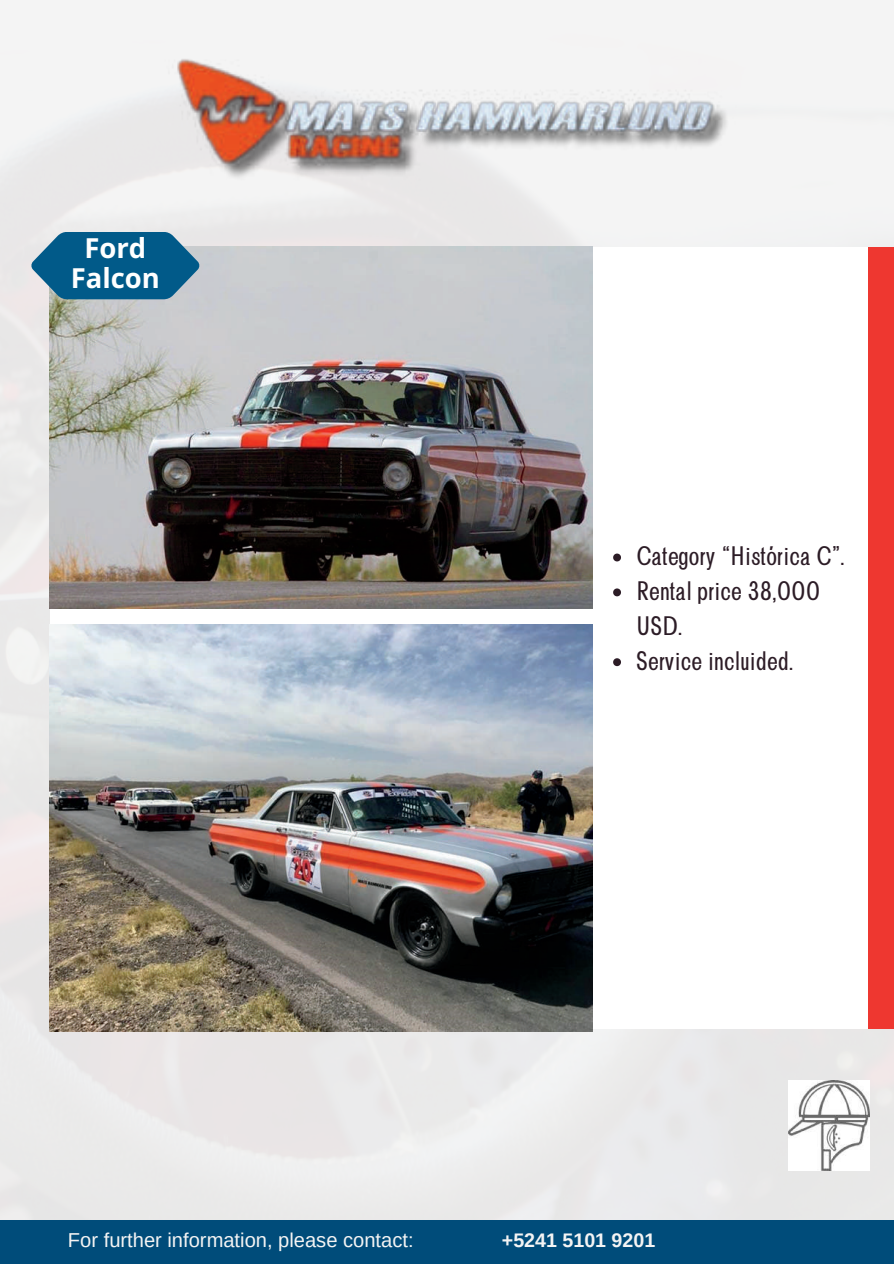
<style>
.page{position:relative;width:894px;height:1264px;background:#fff}
.page>*{position:absolute;margin:0;border:0;box-sizing:border-box;transform-origin:0 0}
.t1{font:700 27.45px/30.3px "Open Sans";color:#fff;text-align:center}
.t2{font:25.5px/34.8px "Brendon";color:#2c1c26}
.t3{font:20.1px "Arimo";color:#f4f4f4}
.t4{font:700 19.65px "Arimo";color:#f4f4f4}
</style>
<div class="page">
<img style="left:0;top:0;width:893px;height:1220px">
<div style="left:0;top:1220px;width:893px;height:43px;background:#004c7a"></div>
<img style="left:788px;top:1080px;width:81px;height:90px">
<div style="left:50px;top:247px;width:842px;height:781px;background:#fff"></div>
<div style="left:868px;top:247px;width:25px;height:781px;background:#ee3730"></div>
<img style="left:50px;top:247px;width:542px;height:361px">
<img style="left:50px;top:624px;width:542px;height:407px">
<svg style="left:31px;top:232px;width:168px;height:67px;background:#266f97"></svg>
<img style="left:119px;top:45px;width:655px;height:151px">
<svg style="left:613px;top:553px;width:8px;height:8px"></svg>
<svg style="left:613px;top:588px;width:8px;height:8px"></svg>
<svg style="left:613px;top:658px;width:8px;height:8px"></svg>
<p class="t1" style="left:71px;top:232px;width:91px">Ford<br>Falcon</p>
<p class="t2" style="left:636px;top:539px;width:210px">Category “Histórica C”.<br>Rental price 38,000<br>USD.<br>Service incluided.</p>
<p class="t3" style="left:68px;top:1228px;width:347px">For further information, please contact:</p>
<p class="t4" style="left:502px;top:1229px;width:155px">+5241 5101 9201</p>
</div>
